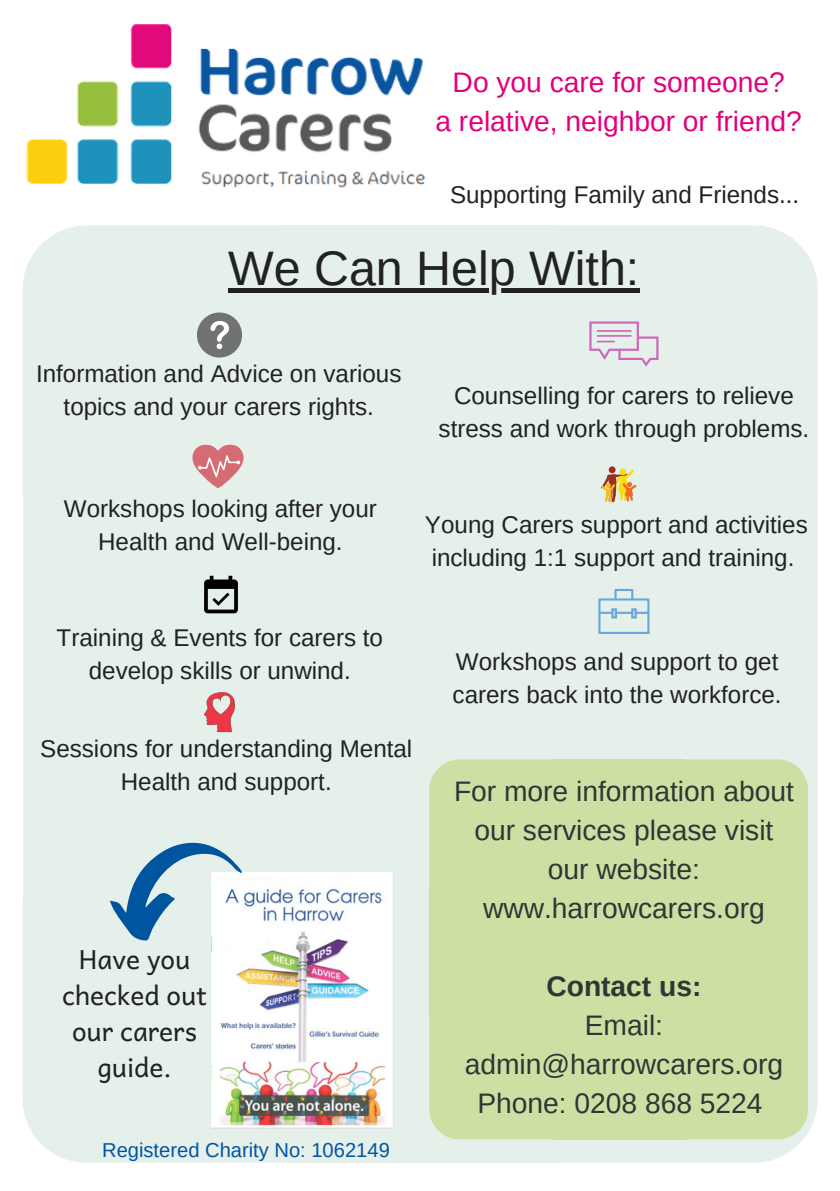
<style>
.page{position:relative;width:840px;height:1191px;background:#fff}
.page>*{position:absolute;margin:0;border:0;box-sizing:border-box;transform-origin:0 0}
.t1{font:48.4px "Arimo";color:#222}
.t2{font:28.2px/39px "Arimo";color:#2f3634;text-align:center}
.t3{font:28.2px/39px "Arimo";color:#e2007a;text-align:center}
.t4{font:700 28.2px "Arimo";color:#2f3634}
.t5{font:26.2px/36px "Andika";color:#222;text-align:center}
.t6{font:24.2px/33px "Arimo";color:#222;text-align:center}
.t7{font:20.2px "Arimo";color:#00559f}
</style>
<div class="page">
<div style="left:23px;top:225px;width:258px;height:265px;background:#e5f0eb"></div>
<div style="left:281px;top:225px;width:276px;height:270px;background:#e5f0eb"></div>
<div style="left:557px;top:225px;width:260px;height:265px;background:#e5f0eb"></div>
<div style="left:23px;top:490px;width:266px;height:414px;background:#e5f0eb"></div>
<div style="left:284px;top:490px;width:273px;height:414px;background:#e5f0eb"></div>
<div style="left:552px;top:490px;width:265px;height:414px;background:#e5f0eb"></div>
<div style="left:23px;top:900px;width:263px;height:262px;background:#e5f0eb"></div>
<div style="left:286px;top:898px;width:271px;height:264px;background:#e5f0eb"></div>
<svg style="left:552px;top:898px;width:265px;height:264px;background:#e5f0e7"></svg>
<div style="left:228px;top:288px;width:45px;height:5px;background:#222"></div>
<div style="left:273px;top:288px;width:27px;height:5px;background:#222"></div>
<div style="left:300px;top:288px;width:14px;height:5px;background:#222"></div>
<div style="left:314px;top:288px;width:35px;height:5px;background:#222"></div>
<div style="left:349px;top:288px;width:27px;height:5px;background:#222"></div>
<div style="left:376px;top:288px;width:26px;height:5px;background:#222"></div>
<div style="left:402px;top:288px;width:14px;height:5px;background:#222"></div>
<div style="left:416px;top:288px;width:35px;height:5px;background:#222"></div>
<div style="left:451px;top:288px;width:27px;height:5px;background:#222"></div>
<div style="left:478px;top:288px;width:10px;height:5px;background:#222"></div>
<svg style="left:488px;top:288px;width:27px;height:5px"></svg>
<div style="left:515px;top:288px;width:14px;height:5px;background:#222"></div>
<div style="left:529px;top:288px;width:45px;height:5px;background:#222"></div>
<div style="left:574px;top:288px;width:11px;height:5px;background:#222"></div>
<div style="left:585px;top:288px;width:13px;height:5px;background:#222"></div>
<div style="left:598px;top:288px;width:27px;height:5px;background:#222"></div>
<div style="left:625px;top:288px;width:14px;height:5px;background:#222"></div>
<div style="left:197px;top:312px;width:45px;height:45px;background:#717273;border-radius:50%"></div>
<svg style="left:210px;top:321px;width:19px;height:28px"></svg>
<svg style="left:192px;top:445px;width:51px;height:43px;background:#dd9da0"></svg>
<svg style="left:204px;top:692px;width:31px;height:40px"></svg>
<svg style="left:589px;top:321px;width:69px;height:45px;background:#dfd1e0"></svg>
<svg style="left:608px;top:466px;width:7px;height:7px"></svg>
<svg style="left:600px;top:469px;width:36px;height:33px"></svg>
<svg style="left:598px;top:589px;width:51px;height:45px"></svg>
<svg style="left:204px;top:576px;width:34px;height:37px"></svg>
<div style="left:429px;top:759px;width:123px;height:127px;background:#cce0a4"></div>
<div style="left:552px;top:759px;width:131px;height:129px;background:#cce0a4"></div>
<div style="left:683px;top:759px;width:124px;height:127px;background:#cce0a4"></div>
<div style="left:429px;top:886px;width:127px;height:129px;background:#cce0a4"></div>
<div style="left:553px;top:886px;width:130px;height:129px;background:#cce0a4"></div>
<div style="left:681px;top:886px;width:126px;height:129px;background:#cce0a4"></div>
<div style="left:429px;top:1015px;width:125px;height:124px;background:#cce0a4"></div>
<div style="left:554px;top:1013px;width:129px;height:126px;background:#cce0a4"></div>
<div style="left:683px;top:1015px;width:124px;height:124px;background:#cce0a4"></div>
<img style="left:26px;top:24px;width:400px;height:164px">
<img style="left:212px;top:873px;width:181px;height:255px">
<svg style="left:110px;top:842px;width:132px;height:98px"></svg>
<p class="t3" style="left:435px;top:62px;width:367px">Do you care for someone?<br>a relative, neighbor or friend?</p>
<p class="t6" style="left:450px;top:178px;width:350px">Supporting Family and Friends...</p>
<h1 class="t1" style="left:228px;top:242px;width:412px">We Can Help With:</h1>
<p class="t6" style="left:36px;top:357px;width:366px">Information and Advice on various topics and your carers rights.</p>
<p class="t6" style="left:438px;top:379px;width:372px">Counselling for carers to relieve stress and work through problems.</p>
<p class="t6" style="left:64px;top:492px;width:314px">Workshops looking after your<br>Health and Well-being.</p>
<p class="t6" style="left:425px;top:508px;width:384px;text-align:left">Young Carers support and activities including 1:1 support and training.</p>
<p class="t6" style="left:57px;top:621px;width:328px">Training &amp; Events for carers to develop skills or unwind.</p>
<p class="t6" style="left:40px;top:732px;width:373px">Sessions for understanding Mental<br>Health and support.</p>
<p class="t5" style="left:62px;top:940px;width:146px">Have you checked out our carers guide.</p>
<p class="t7" style="left:102px;top:1138px;width:289px">Registered Charity No: 1062149</p>
<p class="t6" style="left:452px;top:645px;width:330px;text-align:left">Workshops and support to get carers back into the workforce.</p>
<p class="t2" style="left:454px;top:771px;width:341px">For more information about our services please visit our website: www.harrowcarers.org</p>
<p class="t4" style="left:546px;top:970px;width:156px">Contact us:</p>
<p class="t2" style="left:464px;top:1005px;width:319px">Email: admin@harrowcarers.org<br>Phone: 0208 868 5224</p>
</div>
